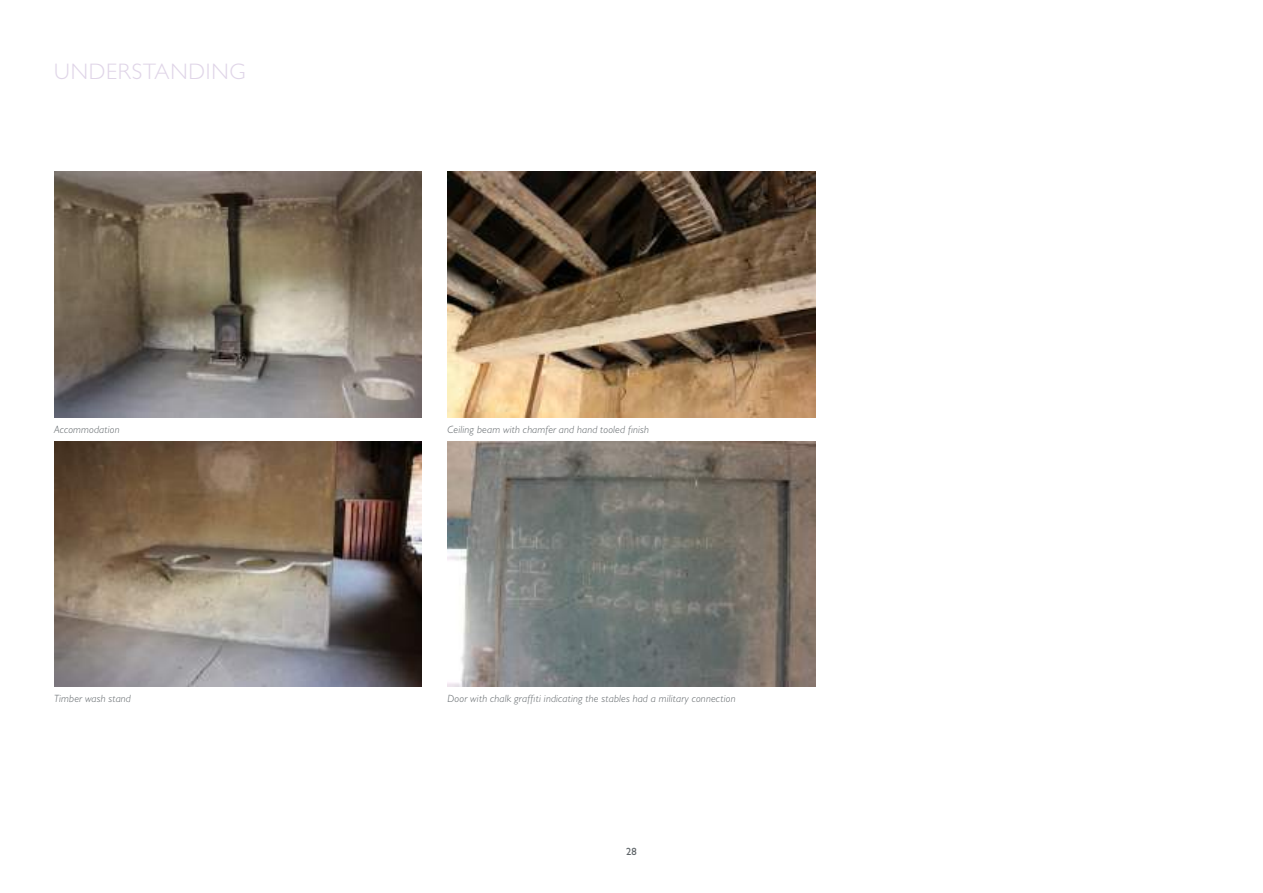
<style>
.page{position:relative;width:1263px;height:893px;background:#fff}
.page>*{position:absolute;margin:0;border:0;box-sizing:border-box;transform-origin:0 0}
.t1{font:300 22.5px "Gill Sans Std";letter-spacing:.035em;color:#e0d5e8}
.t2{font:italic 300 10.5px "Gill Sans Std";letter-spacing:.02em;color:#5a6064}
.t3{font:10.5px "Gill Sans Std";color:#5a6064}
</style>
<div class="page">
<img style="left:54px;top:172px;width:368px;height:245px">
<img style="left:54px;top:441px;width:368px;height:245px">
<img style="left:447px;top:172px;width:368px;height:172px">
<img style="left:447px;top:542px;width:368px;height:144px">
<img style="left:182px;top:344px;width:634px;height:198px">
<h1 class="t1" style="left:54px;top:59px;width:193px">UNDERSTANDING</h1>
<p class="t2" style="left:54px;top:423px;width:67px">Accommodation</p>
<p class="t2" style="left:54px;top:693px;width:78px">Timber wash stand</p>
<p class="t2" style="left:447px;top:423px;width:203px">Ceiling beam with chamfer and hand tooled finish</p>
<p class="t2" style="left:447px;top:693px;width:289px">Door with chalk graffiti indicating the stables had a military connection</p>
<p class="t3" style="left:626px;top:846px;width:12px">28</p>
</div>
